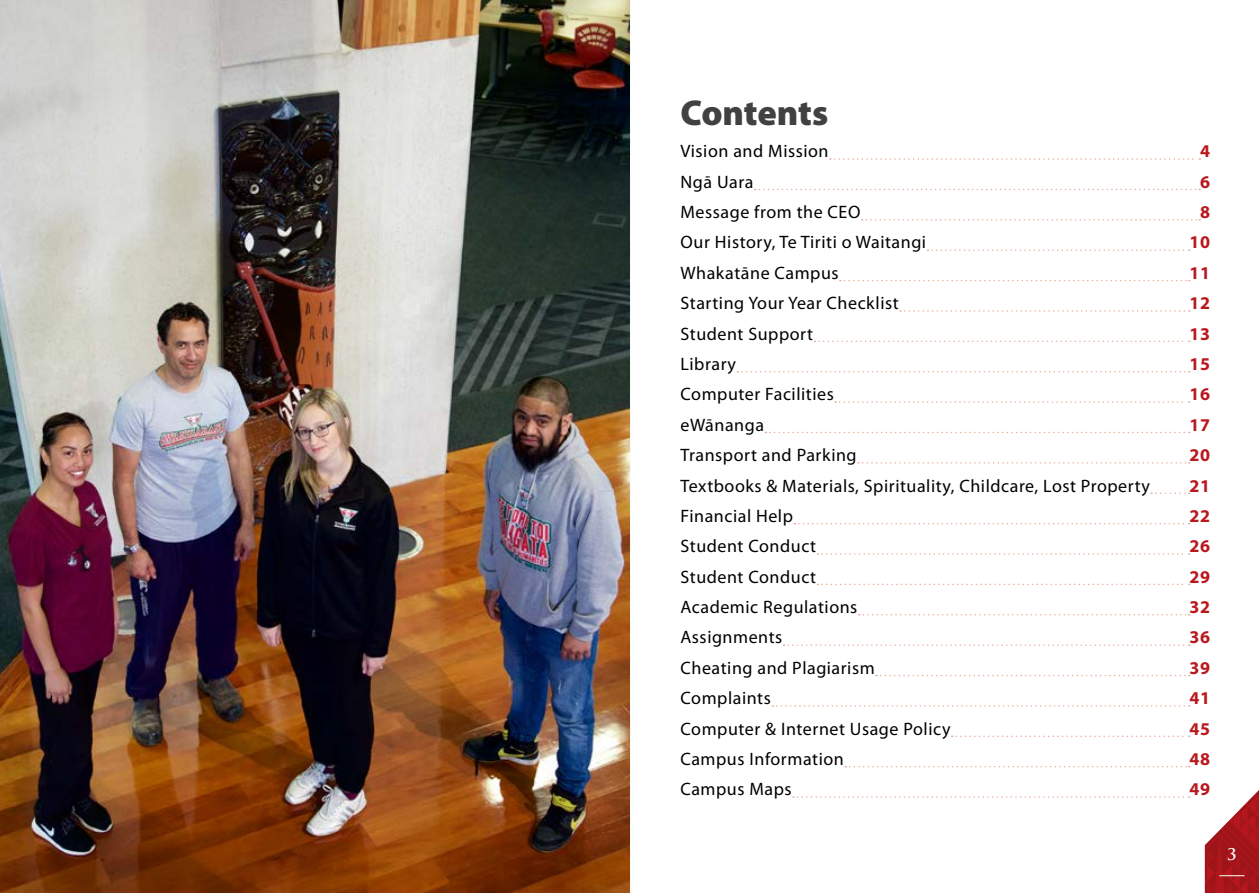
<style>
.page{position:relative;width:1259px;height:893px;background:#fff}
.page>*{position:absolute;margin:0;border:0;box-sizing:border-box;transform-origin:0 0}
.t1{font:900 36px "Myriad Pro";letter-spacing:-.005em;color:#414042}
.t2{font:18px "Myriad Pro";letter-spacing:.03em;color:#000}
.t3{font:700 18px "Myriad Pro";letter-spacing:.03em;color:#b9181e}
.t4{font:700 15.75px "Trajan Pro";color:#fff}
</style>
<div class="page">
<svg style="left:1204px;top:790px;width:55px;height:103px"></svg>
<hr style="left:629px;top:0;width:1px;height:893px;background:#e6e7e8">
<svg style="left:830px;top:158px;width:370px;height:2px"></svg>
<svg style="left:755px;top:189px;width:445px;height:1px"></svg>
<svg style="left:861px;top:219px;width:339px;height:2px"></svg>
<svg style="left:927px;top:249px;width:262px;height:2px"></svg>
<svg style="left:840px;top:280px;width:349px;height:1px"></svg>
<svg style="left:900px;top:310px;width:289px;height:2px"></svg>
<svg style="left:814px;top:341px;width:375px;height:1px"></svg>
<svg style="left:737px;top:371px;width:452px;height:1px"></svg>
<svg style="left:835px;top:401px;width:354px;height:2px"></svg>
<svg style="left:765px;top:432px;width:424px;height:1px"></svg>
<svg style="left:858px;top:462px;width:331px;height:2px"></svg>
<svg style="left:1151px;top:492px;width:38px;height:2px"></svg>
<svg style="left:794px;top:523px;width:395px;height:1px"></svg>
<svg style="left:817px;top:553px;width:372px;height:2px"></svg>
<svg style="left:817px;top:584px;width:372px;height:1px"></svg>
<svg style="left:858px;top:614px;width:331px;height:1px"></svg>
<svg style="left:783px;top:644px;width:406px;height:2px"></svg>
<svg style="left:876px;top:675px;width:313px;height:1px"></svg>
<svg style="left:772px;top:705px;width:417px;height:2px"></svg>
<svg style="left:951px;top:735px;width:238px;height:2px"></svg>
<svg style="left:845px;top:766px;width:344px;height:1px"></svg>
<svg style="left:793px;top:796px;width:396px;height:2px"></svg>
<img style="left:0;top:0;width:629px;height:893px">
<h1 class="t1" style="left:680px;top:89px;width:149px">Contents</h1>
<p class="t2" style="left:680px;top:140px;width:150px">Vision and Mission</p>
<p class="t3" style="left:1200px;top:139px;width:11px">4</p>
<p class="t2" style="left:680px;top:170px;width:74px">Ngā Uara</p>
<p class="t3" style="left:1200px;top:170px;width:11px">6</p>
<p class="t2" style="left:680px;top:201px;width:181px">Message from the CEO</p>
<p class="t3" style="left:1200px;top:200px;width:11px">8</p>
<p class="t2" style="left:680px;top:231px;width:247px">Our History, Te Tiriti o Waitangi</p>
<p class="t3" style="left:1189px;top:231px;width:22px">10</p>
<p class="t2" style="left:680px;top:262px;width:160px">Whakatāne Campus</p>
<p class="t3" style="left:1189px;top:261px;width:22px">11</p>
<p class="t2" style="left:680px;top:292px;width:220px">Starting Your Year Checklist</p>
<p class="t3" style="left:1189px;top:291px;width:22px">12</p>
<p class="t2" style="left:680px;top:322px;width:134px">Student Support</p>
<p class="t3" style="left:1189px;top:322px;width:22px">13</p>
<p class="t2" style="left:680px;top:353px;width:57px">Library</p>
<p class="t3" style="left:1189px;top:352px;width:22px">15</p>
<p class="t2" style="left:680px;top:383px;width:155px">Computer Facilities</p>
<p class="t3" style="left:1189px;top:383px;width:22px">16</p>
<p class="t2" style="left:680px;top:414px;width:85px">eWānanga</p>
<p class="t3" style="left:1189px;top:413px;width:22px">17</p>
<p class="t2" style="left:680px;top:444px;width:178px">Transport and Parking</p>
<p class="t3" style="left:1189px;top:443px;width:22px">20</p>
<p class="t2" style="left:680px;top:474px;width:471px">Textbooks &amp; Materials, Spirituality, Childcare, Lost Property</p>
<p class="t3" style="left:1189px;top:474px;width:22px">21</p>
<p class="t2" style="left:680px;top:505px;width:114px">Financial Help</p>
<p class="t3" style="left:1189px;top:504px;width:22px">22</p>
<p class="t2" style="left:680px;top:535px;width:137px">Student Conduct</p>
<p class="t3" style="left:1189px;top:534px;width:22px">26</p>
<p class="t2" style="left:680px;top:565px;width:137px">Student Conduct</p>
<p class="t3" style="left:1189px;top:565px;width:22px">29</p>
<p class="t2" style="left:680px;top:596px;width:178px">Academic Regulations</p>
<p class="t3" style="left:1189px;top:595px;width:22px">32</p>
<p class="t2" style="left:680px;top:626px;width:103px">Assignments</p>
<p class="t3" style="left:1189px;top:626px;width:22px">36</p>
<p class="t2" style="left:680px;top:657px;width:196px">Cheating and Plagiarism</p>
<p class="t3" style="left:1189px;top:656px;width:22px">39</p>
<p class="t2" style="left:680px;top:687px;width:92px">Complaints</p>
<p class="t3" style="left:1189px;top:686px;width:22px">41</p>
<p class="t2" style="left:680px;top:717px;width:271px">Computer &amp; Internet Usage Policy</p>
<p class="t3" style="left:1189px;top:717px;width:22px">45</p>
<p class="t2" style="left:680px;top:748px;width:165px">Campus Information</p>
<p class="t3" style="left:1189px;top:747px;width:22px">48</p>
<p class="t2" style="left:680px;top:778px;width:113px">Campus Maps</p>
<p class="t3" style="left:1189px;top:778px;width:22px">49</p>
<p class="t4" style="left:1227px;top:844px;width:11px">3</p>
</div>
